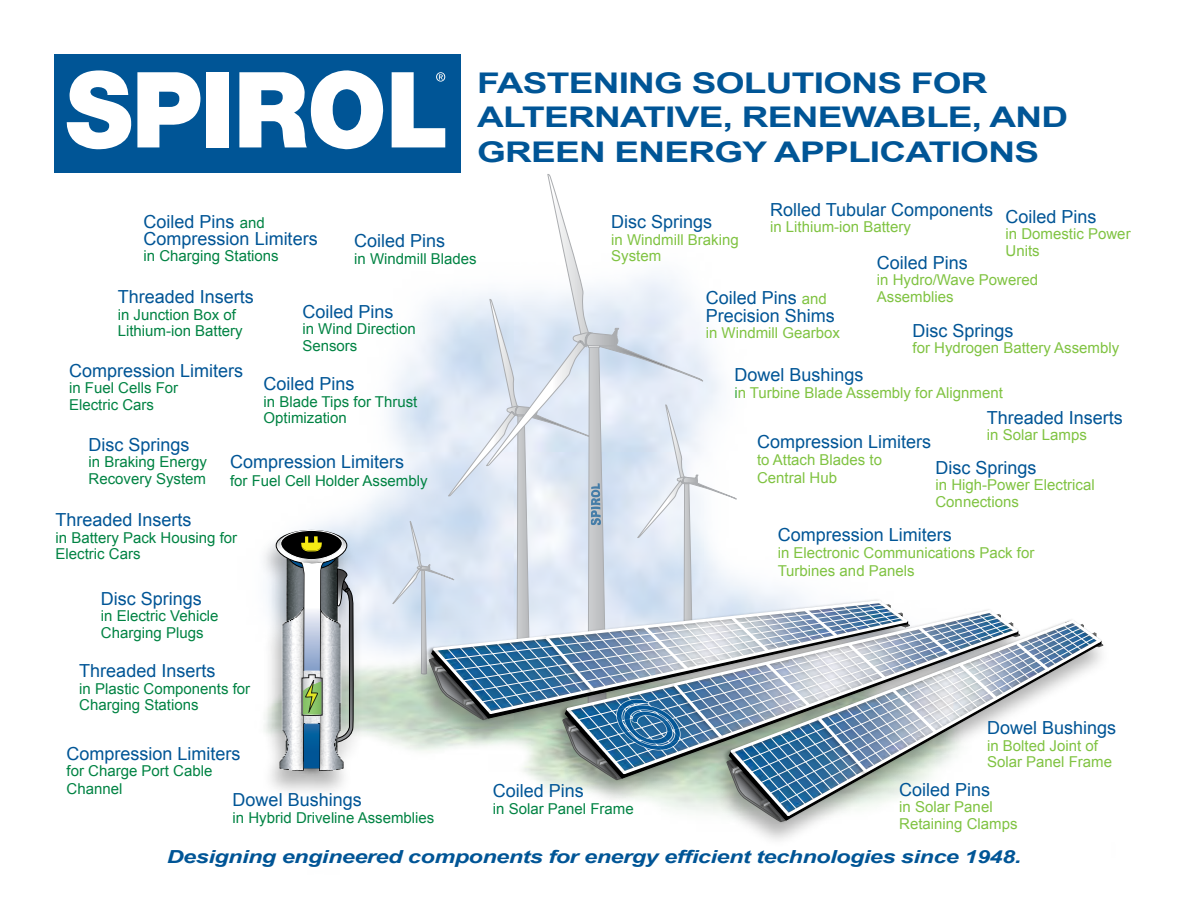
<style>
.page{position:relative;width:1188px;height:918px;background:#fff}
.page>*{position:absolute;margin:0;border:0;box-sizing:border-box;transform-origin:0 0}
.t1{font:700 28.5px/34.2px "Arial";letter-spacing:-.02em;color:#005596;scale:1.3 1}
.t2{font:18px/18px "Arial";color:#005596}
.t3{font:italic 700 18px "Arial";letter-spacing:-.02em;color:#005596;scale:1.3 1}
.t4{font:15px/16.5px "Arial";color:#008343}
.t5{font:15px/16.5px "Arial";color:#80c342}
.s1{font-size:15px;color:#008343}
.s2{font-size:15px;color:#80c342}
.s3{color:#41ad49}
</style>
<div class="page">
<svg style="left:448px;top:297px;width:38px;height:107px;background:#d8e5f3"></svg>
<svg style="left:486px;top:174px;width:217px;height:230px"></svg>
<svg style="left:578px;top:332px;width:40px;height:17px"></svg>
<svg style="left:393px;top:404px;width:711px;height:419px"></svg>
<div style="left:54px;top:54px;width:407px;height:118px;background:#005596"></div>
<div style="left:207px;top:72px;width:22px;height:75px;background:#fff"></div>
<svg style="left:239px;top:70px;width:145px;height:80px"></svg>
<svg style="left:66px;top:70px;width:135px;height:80px"></svg>
<svg style="left:392px;top:72px;width:53px;height:75px"></svg>
<img style="left:339px;top:580px;width:30px;height:207px">
<img style="left:264px;top:580px;width:75px;height:212px">
<img style="left:290px;top:768px;width:47px;height:11px">
<svg style="left:275px;top:530px;width:79px;height:238px;background:#a0a8a9"></svg>
<h1 class="t1" style="left:477px;top:67px;width:456px">FASTENING SOLUTIONS FOR<br>ALTERNATIVE, RENEWABLE, AND<br>GREEN ENERGY APPLICATIONS</h1>
<p class="t2" style="left:144px;top:214px;width:176px;line-height:16.5px">Coiled Pins <span class="s1">and<br></span>Compression Limiters</p>
<p class="t4" style="left:144px;top:248px;width:137px">in Charging Stations</p>
<p class="t2" style="left:354px;top:232px;width:93px">Coiled Pins</p>
<p class="t4" style="left:354px;top:251px;width:124px">in Windmill Blades</p>
<p class="t2" style="left:118px;top:288px;width:138px">Threaded Inserts</p>
<p class="t4" style="left:118px;top:306px;width:127px">in Junction Box of<br>Lithium-ion Battery</p>
<p class="t2" style="left:69px;top:362px;width:176px">Compression Limiters</p>
<p class="t4" style="left:69px;top:380px;width:111px">in Fuel Cells For<br>Electric Cars</p>
<p class="t2" style="left:302px;top:303px;width:93px">Coiled Pins</p>
<p class="t4" style="left:302px;top:321px;width:115px">in Wind Direction<br>Sensors</p>
<p class="t2" style="left:264px;top:375px;width:93px">Coiled Pins</p>
<p class="t4" style="left:264px;top:393px;width:155px">in Blade Tips for Thrust<br>Optimization</p>
<p class="t2" style="left:89px;top:435px;width:103px">Disc Springs</p>
<p class="t4" style="left:89px;top:454px;width:120px">in Braking Energy<br>Recovery System</p>
<p class="t2" style="left:230px;top:453px;width:176px">Compression Limiters</p>
<p class="t4" style="left:230px;top:472px;width:199px">for Fuel Cell Holder Assembly</p>
<p class="t2" style="left:56px;top:511px;width:138px">Threaded Inserts</p>
<p class="t4" style="left:56px;top:529px;width:183px">in Battery Pack Housing for<br>Electric Cars</p>
<p class="t2" style="left:101px;top:590px;width:103px">Disc Springs</p>
<p class="t4" style="left:101px;top:608px;width:119px">in Electric Vehicle<br>Charging Plugs</p>
<p class="t2" style="left:79px;top:662px;width:138px">Threaded Inserts</p>
<p class="t4" style="left:79px;top:681px;width:172px">in Plastic Components for<br>Charging Stations</p>
<p class="t2" style="left:67px;top:745px;width:176px">Compression Limiters</p>
<p class="t4" style="left:67px;top:762px;width:147px;line-height:18px">for Charge Port Cable<br>Channel</p>
<p class="t2" style="left:233px;top:791px;width:131px">Dowel Bushings</p>
<p class="t4" style="left:233px;top:809px;width:203px">in Hybrid Driveline Assemblies</p>
<p class="t2" style="left:770px;top:200px;width:225px">Rolled Tubular Components</p>
<p class="t5" style="left:770px;top:219px;width:142px">in Lithium-ion Battery</p>
<p class="t2" style="left:1006px;top:208px;width:93px">Coiled Pins</p>
<p class="t5" style="left:1006px;top:226px;width:127px">in Domestic Power<br>Units</p>
<p class="t2" style="left:611px;top:213px;width:103px">Disc Springs</p>
<p class="t5" style="left:611px;top:231px;width:129px">in Windmill Braking<br>System</p>
<p class="t2" style="left:877px;top:253px;width:93px">Coiled Pins</p>
<p class="t5" style="left:877px;top:272px;width:163px">in Hydro/Wave Powered<br>Assemblies</p>
<p class="t2" style="left:706px;top:288px;width:131px">Coiled Pins <span class="s2">and<br></span>Precision Shims</p>
<p class="t5" style="left:706px;top:325px;width:136px">in Windmill Gearbox</p>
<p class="t2" style="left:913px;top:322px;width:103px">Disc Springs</p>
<p class="t5" style="left:913px;top:340px;width:208px">for Hydrogen Battery Assembly</p>
<p class="t2" style="left:734px;top:366px;width:131px">Dowel Bushings</p>
<p class="t5" style="left:734px;top:385px;width:270px"><span class="s3">i</span>n Turbine Blade Assembly for Alignment</p>
<p class="t2" style="left:987px;top:408px;width:138px">Threaded Inserts</p>
<p class="t5" style="left:987px;top:427px;width:102px">in Solar Lamps</p>
<p class="t2" style="left:757px;top:433px;width:176px">Compression Limiters</p>
<p class="t5" style="left:757px;top:451px;width:127px;line-height:18px">to Attach Blades to<br>Central Hub</p>
<p class="t2" style="left:935px;top:459px;width:103px">Disc Springs</p>
<p class="t5" style="left:935px;top:477px;width:161px">in High-Power Electrical<br>Connections</p>
<p class="t2" style="left:778px;top:526px;width:176px">Compression Limiters</p>
<p class="t5" style="left:778px;top:544px;width:258px;line-height:18px">in Electronic Communications Pack for<br>Turbines and Panels</p>
<p class="t2" style="left:493px;top:782px;width:93px">Coiled Pins</p>
<p class="t4" style="left:493px;top:800px;width:142px">in Solar Panel Frame</p>
<p class="t2" style="left:987px;top:719px;width:131px">Dowel Bushings</p>
<p class="t5" style="left:987px;top:738px;width:127px">in Bolted Joint of<br>Solar Panel Frame</p>
<p class="t2" style="left:899px;top:781px;width:93px">Coiled Pins</p>
<p class="t5" style="left:899px;top:799px;width:120px">in Solar Panel<br>Retaining Clamps</p>
<p class="t3" style="left:167px;top:845px;width:659px">Designing engineered components for energy efficient technologies since 1948.</p>
</div>
